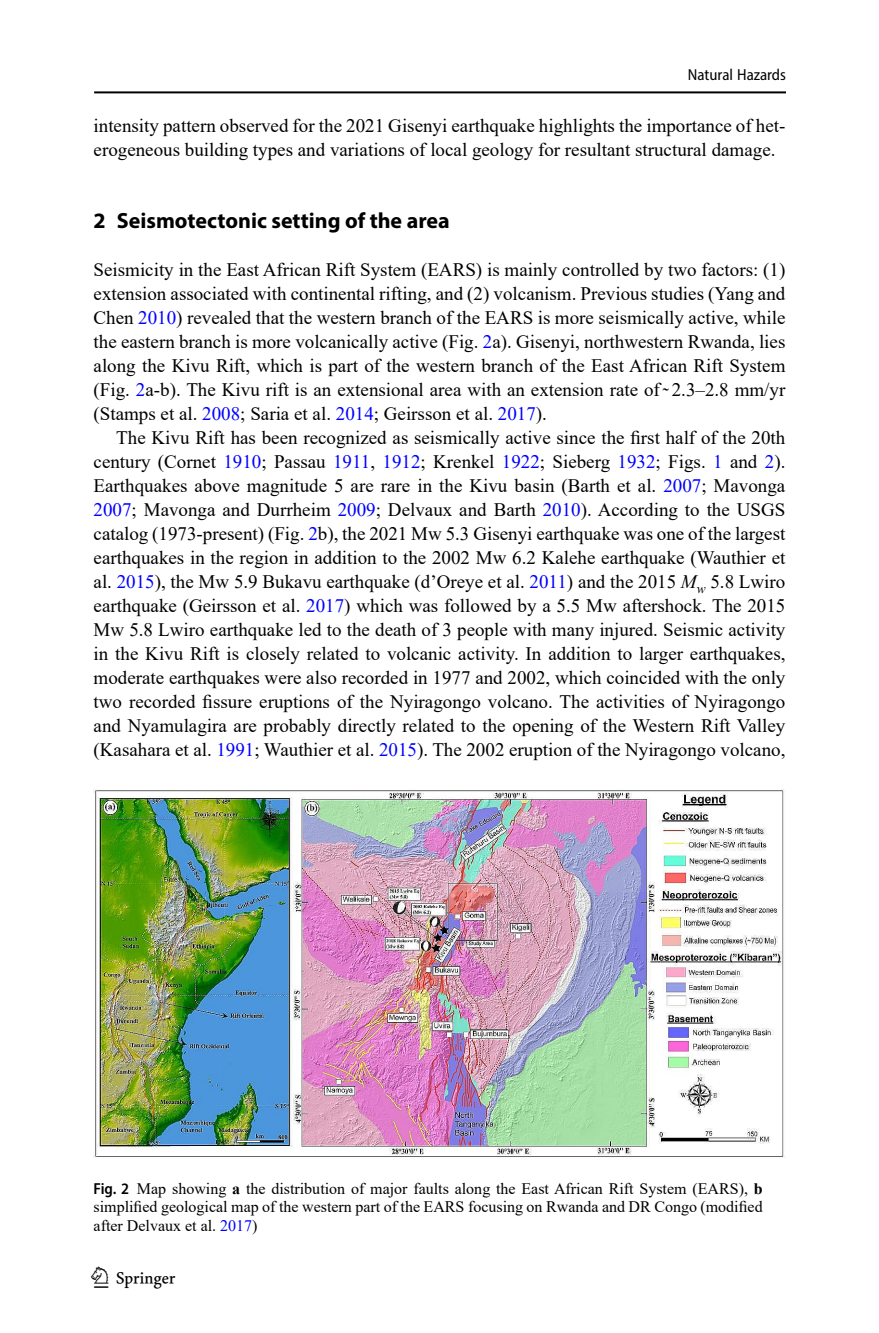
<style>
.page{position:relative;width:879px;height:1333px;background:#fff}
.page>*{position:absolute;margin:0;border:0;box-sizing:border-box;transform-origin:0 0}
.t1{font:30px "Springnew";color:#000}
.Head_1{font:700 22px "Myriad Pro";color:#000}
.Body_Text_Indent{font:19px/24px "Times New Roman";color:#000}
.Body_Text{font:19px/24px "Times New Roman";color:#000;text-align:justify}
.Figure_Caption{font:16px/18.4px "Times New Roman";color:#000;text-align:justify}
.t2{font:semi-condensed 16px "Myriad Pro";color:#000}
.s1{color:#00f}
.s2{font-style:italic}
.s3{font-family:"Myriad Pro";font-weight:600;font-stretch:semi-condensed}
.s4{font-weight:700}
</style>
<div class="page">
<hr style="left:94px;top:91px;width:692px;height:2px;background:#000">
<img style="left:94px;top:790px;width:691px;height:367px">
<p class="t2" style="left:688px;top:65px;width:100px">Natural Hazards</p>
<p class="Body_Text_Indent" style="left:94px;top:113px;width:693px">intensity pattern observed for the 2021 Gisenyi earthquake highlights the importance of het&shy;erogeneous building types and variations of local geology for resultant structural damage.</p>
<p class="Head_1" style="left:94px;top:206px;width:358px">2 Seismotectonic setting of the area</p>
<p class="Body_Text" style="left:94px;top:257px;width:693px">Seismicity in the East African Rift System (EARS) is mainly controlled by two factors: (1) extension associated with continental rifting, and (2) volcanism. Previous studies (Yang and Chen <span class="s1">2010</span>) revealed that the western branch of the EARS is more seismically active, while the eastern branch is more volcanically active (Fig. <span class="s1">2</span>a). Gisenyi, northwestern Rwanda, lies along the Kivu Rift, which is part of the western branch of the East African Rift System (Fig. <span class="s1">2</span>a-b). The Kivu rift is an extensional area with an extension rate of ̴2.3–2.8 mm/yr (Stamps et al. <span class="s1">2008</span>; Saria et al. <span class="s1">2014</span>; Geirsson et al. <span class="s1">2017</span>).</p>
<p class="Body_Text_Indent" style="left:94px;top:425px;width:693px;text-align:justify;text-indent:23px">The Kivu Rift has been recognized as seismically active since the first half of the 20th century (Cornet <span class="s1">1910</span>; Passau <span class="s1">1911</span>, <span class="s1">1912</span>; Krenkel <span class="s1">1922</span>; Sieberg <span class="s1">1932</span>; Figs. <span class="s1">1</span> and <span class="s1">2</span>).<br>Earthquakes above magnitude 5 are rare in the Kivu basin (Barth et al. <span class="s1">2007</span>; Mavonga <span class="s1">2007</span>; Mavonga and Durrheim <span class="s1">2009</span>; Delvaux and Barth <span class="s1">2010</span>). According to the USGS catalog (1973-present) (Fig. <span class="s1">2</span>b), the 2021 Mw 5.3 Gisenyi earthquake was one of the largest earthquakes in the region in addition to the 2002 Mw 6.2 Kalehe earthquake (Wauthier et al. <span class="s1">2015</span>), the Mw 5.9 Bukavu earthquake (d’Oreye et al. <span class="s1">2011</span>) and the 2015 <span class="s2">M</span><sub>w</sub> 5.8 Lwiro earthquake (Geirsson et al. <span class="s1">2017</span>) which was followed by a 5.5 Mw aftershock. The 2015<br>Mw 5.8 Lwiro earthquake led to the death of 3 people with many injured. Seismic activity in the Kivu Rift is closely related to volcanic activity. In addition to larger earthquakes, moderate earthquakes were also recorded in 1977 and 2002, which coincided with the only two recorded fissure eruptions of the Nyiragongo volcano. The activities of Nyiragongo and Nyamulagira are probably directly related to the opening of the Western Rift Valley (Kasahara et al. <span class="s1">1991</span>; Wauthier et al. <span class="s1">2015</span>). The 2002 eruption of the Nyiragongo volcano,</p>
<p class="Figure_Caption" style="left:94px;top:1178px;width:670px"><span class="s3">Fig. 2</span> Map showing <span class="s4">a</span> the distribution of major faults along the East African Rift System (EARS), <span class="s4">b </span>simplified geological map of the western part of the EARS focusing on Rwanda and DR Congo (modified after Delvaux et al. <span class="s1">2017</span>)</p>
<h1 class="t1" style="left:94px;top:1260px;width:83px">1 3</h1>
</div>
